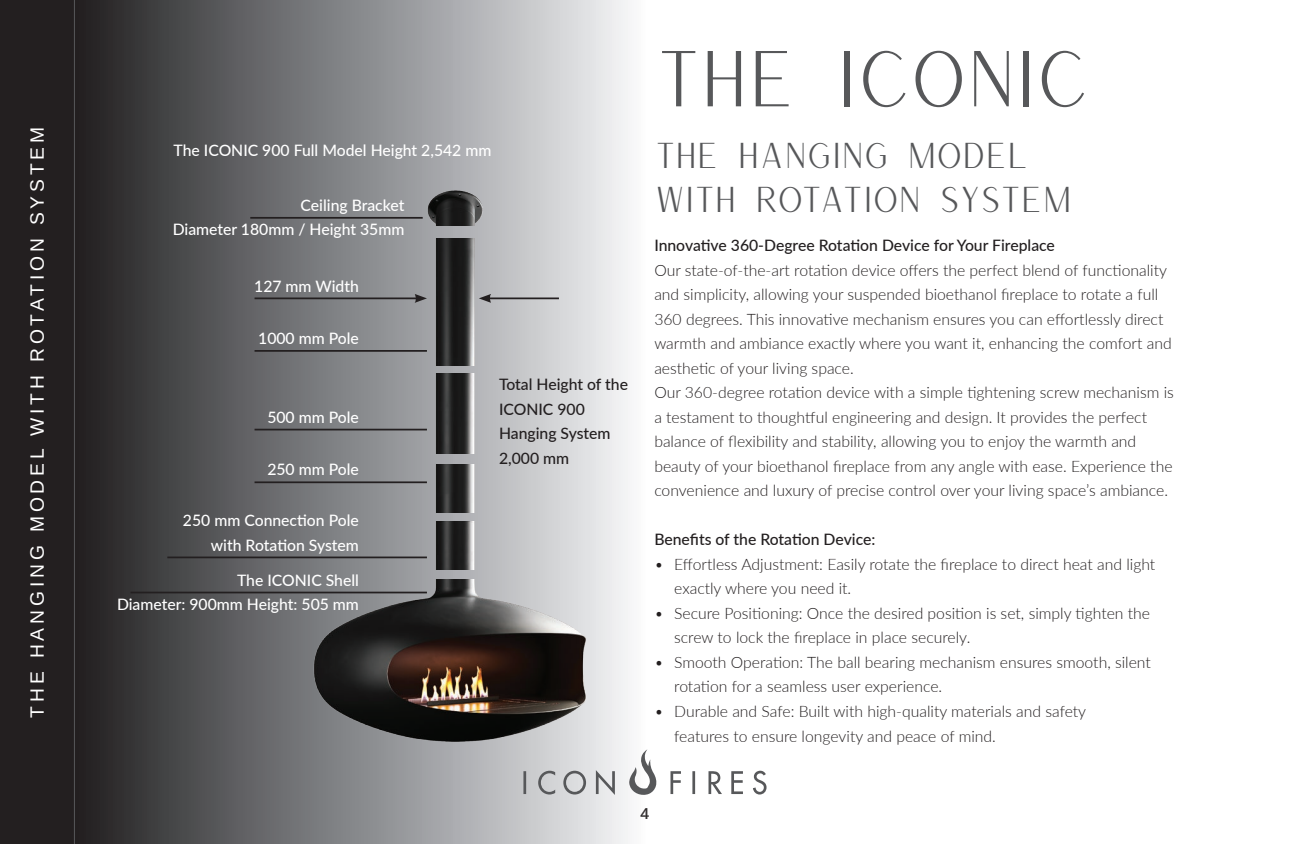
<style>
.page{position:relative;width:1290px;height:844px;background:#fff}
.page>*{position:absolute;margin:0;border:0;box-sizing:border-box;transform-origin:0 0}
.t1{font:77px "Versailles";letter-spacing:-.01em;color:#57585a}
.t2{font:35px/43.8px "Versailles";letter-spacing:-.02em;color:#57585a}
.t3{font:19.25px "Arimo";letter-spacing:.2em;color:#fff}
.t4{font:300 15.75px/24.5px "Lato";color:#231f20}
.t5{font:500 15.75px/24.5px "Lato";color:#fff;text-align:right}
.t6{font:500 15.75px/24.5px "Lato";color:#231f20}
.t7{font:15.75px "Arimo";color:#231f20}
</style>
<div class="page">
<div style="left:0;top:0;width:74px;height:843px;background:#231f20"></div>
<div style="left:74px;top:0;width:571px;height:843px;background:linear-gradient(to right,#201f21,#f5f7fa)"></div>
<svg style="left:523px;top:749px;width:243px;height:46px"></svg>
<hr style="left:74px;top:0;width:1px;height:843px;background:#57585a">
<img style="left:295px;top:579px;width:297px;height:176px">
<img style="left:295px;top:521px;width:297px;height:48px">
<img style="left:295px;top:464px;width:297px;height:49px">
<img style="left:295px;top:373px;width:297px;height:80px">
<img style="left:295px;top:238px;width:297px;height:127px">
<img style="left:295px;top:184px;width:297px;height:41px">
<hr style="left:488px;top:297px;width:71px;height:2px;background:#231f20">
<svg style="left:479px;top:294px;width:12px;height:9px"></svg>
<hr style="left:254px;top:297px;width:163px;height:2px;background:#231f20">
<svg style="left:415px;top:294px;width:12px;height:9px"></svg>
<hr style="left:254px;top:350px;width:173px;height:1px;background:#231f20">
<hr style="left:250px;top:217px;width:173px;height:2px;background:#231f20">
<hr style="left:254px;top:428px;width:173px;height:2px;background:#231f20">
<hr style="left:254px;top:481px;width:173px;height:2px;background:#231f20">
<hr style="left:167px;top:556px;width:260px;height:2px;background:#231f20">
<hr style="left:130px;top:591px;width:297px;height:2px;background:#231f20">
<p class="t3" style="left:30px;top:717px;width:592px;rotate:-90deg">THE HANGING MODEL WITH ROTATION SYSTEM</p>
<p class="t5" style="left:174px;top:137px;width:319px">The ICONIC 900 Full Model Height 2,542 mm</p>
<p class="t5" style="left:173px;top:192px;width:233px">Ceiling Bracket<br>Diameter 180mm / Height 35mm</p>
<p class="t5" style="left:254px;top:273px;width:106px">127 mm Width</p>
<p class="t5" style="left:258px;top:325px;width:102px">1000 mm Pole</p>
<p class="t5" style="left:267px;top:404px;width:93px">500 mm Pole</p>
<p class="t5" style="left:267px;top:456px;width:93px">250 mm Pole</p>
<p class="t5" style="left:183px;top:507px;width:177px">250 mm Connection Pole with Rotation System</p>
<p class="t5" style="left:117px;top:567px;width:243px">The ICONIC Shell<br>Diameter: 900mm Height: 505 mm</p>
<p class="t6" style="left:499px;top:371px;width:130px">Total Height of the<br>ICONIC 900<br>Hanging System<br>2,000 mm</p>
<h1 class="t1" style="left:654px;top:45px;width:437px">THE ICONIC</h1>
<h2 class="t2" style="left:654px;top:135px;width:419px">THE HANGING MODEL<br>WITH ROTATION SYSTEM</h2>
<p class="t6" style="left:654px;top:232px;width:402px">Innovative 360-Degree Rotation Device for Your Fireplace</p>
<p class="t4" style="left:654px;top:257px;width:521px">Our state-of-the-art rotation device offers the perfect blend of functionality and simplicity, allowing your suspended bioethanol fireplace to rotate a full 360 degrees. This innovative mechanism ensures you can effortlessly direct warmth and ambiance exactly where you want it, enhancing the comfort and aesthetic of your living space.<br>Our 360-degree rotation device with a simple tightening screw mechanism is a testament to thoughtful engineering and design. It provides the perfect balance of flexibility and stability, allowing you to enjoy the warmth and beauty of your bioethanol fireplace from any angle with ease. Experience the convenience and luxury of precise control over your living space’s ambiance.</p>
<p class="t6" style="left:654px;top:526px;width:222px">Benefits of the Rotation Device:</p>
<p class="t4" style="left:674px;top:551px;width:483px;text-indent:-20px">• Effortless Adjustment: Easily rotate the fireplace to direct heat and light exactly where you need it.</p>
<p class="t4" style="left:674px;top:600px;width:477px;text-indent:-20px">• Secure Positioning: Once the desired position is set, simply tighten the screw to lock the fireplace in place securely.</p>
<p class="t4" style="left:674px;top:649px;width:478px;text-indent:-20px">• Smooth Operation: The ball bearing mechanism ensures smooth, silent rotation for a seamless user experience.</p>
<p class="t4" style="left:674px;top:698px;width:413px;text-indent:-20px">• Durable and Safe: Built with high-quality materials and safety features to ensure longevity and peace of mind.</p>
<p class="t7" style="left:641px;top:807px;width:10px">4</p>
</div>
